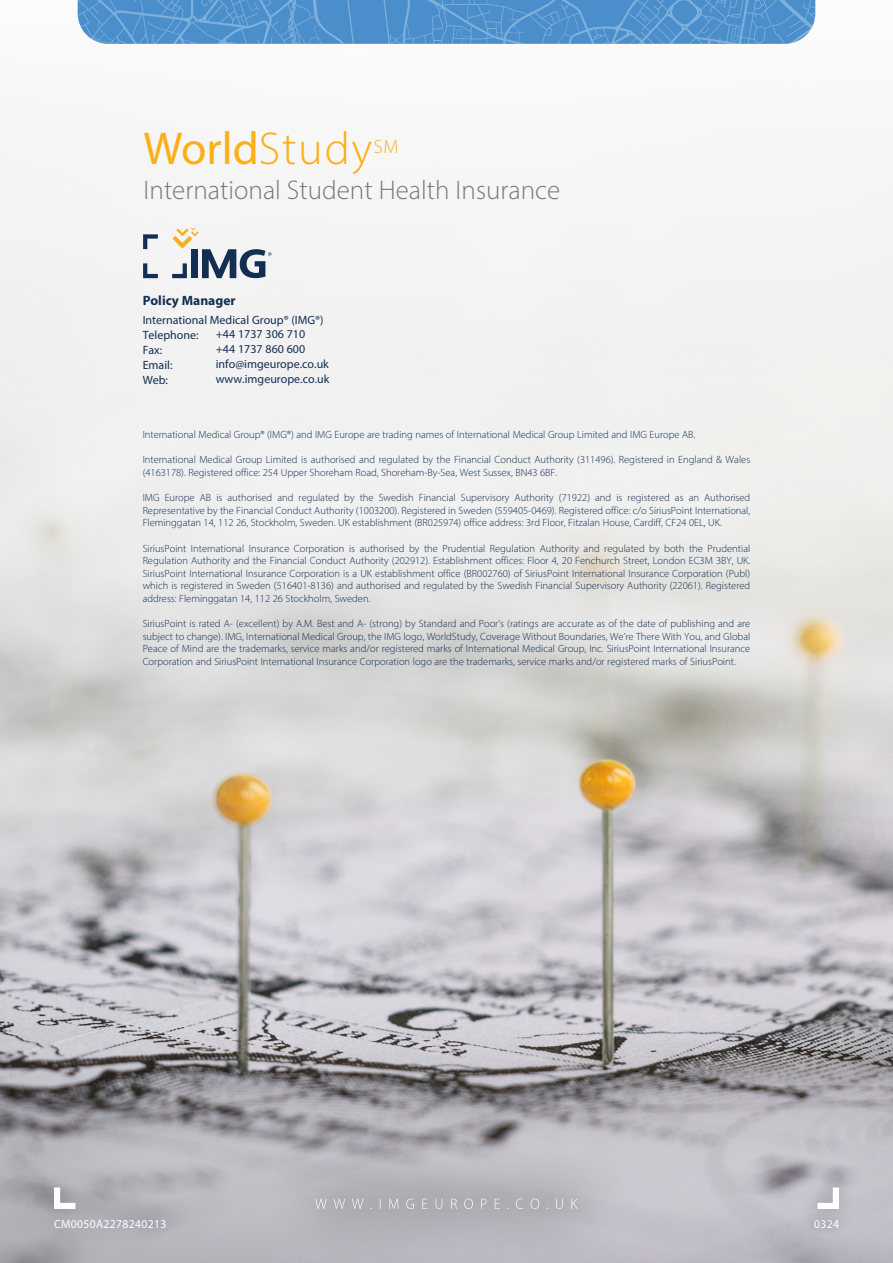
<style>
.page{position:relative;width:893px;height:1263px;background:#fff}
.page>*{position:absolute;margin:0;border:0;box-sizing:border-box;transform-origin:0 0}
.t1{font:46.2px "Myriad Pro";color:#fcaf17}
.t2{font:300 27px "Myriad Pro";color:#77787b}
.t3{font:300 19.2px "Myriad Pro";color:#fcaf17}
.t4{font:700 13.5px "Myriad Pro";color:#132e52}
.t5{font:12px/15px "Myriad Pro";color:#132e52}
.t6{font:12px "Myriad Pro";letter-spacing:.03em;color:#fff}
.t7{font:300 10.5px/12.6px "Myriad Pro";color:#132e52;text-align:justify}
.s1{font-weight:300}
</style>
<div class="page">
<img style="left:0;top:0;width:893px;height:1263px">
<svg style="left:78px;top:0;width:737px;height:45px;background:#5896cf"></svg>
<svg style="left:143px;top:234px;width:15px;height:15px"></svg>
<svg style="left:143px;top:263px;width:15px;height:15px"></svg>
<svg style="left:172px;top:227px;width:99px;height:51px"></svg>
<div style="left:32px;top:1202px;width:147px;height:45px;background:#b1b0b8"></div>
<div style="left:802px;top:1212px;width:40px;height:24px;background:#bab9c1"></div>
<div style="left:31px;top:1170px;width:822px;height:57px;background:#000;opacity:.37"></div>
<svg style="left:817px;top:1187px;width:22px;height:22px"></svg>
<svg style="left:54px;top:1187px;width:21px;height:22px"></svg>
<div style="left:262px;top:1143px;width:369px;height:120px;background:#000;opacity:.35"></div>
<svg style="left:315px;top:1198px;width:263px;height:11px;background:#b5b5ba"></svg>
<h1 class="t1" style="left:143px;top:120px;width:230px">World<span class="s1">Study</span></h1>
<h3 class="t3" style="left:374px;top:135px;width:26px">SM</h3>
<h2 class="t2" style="left:143px;top:173px;width:418px">International Student Health Insurance</h2>
<p class="t4" style="left:143px;top:291px;width:94px">Policy Manager</p>
<p class="t5" style="left:143px;top:312px;width:182px">International Medical Group® (IMG®)<br>Telephone:<br>Fax:<br>Email:<br>Web:</p>
<p class="t5" style="left:216px;top:326px;width:115px">+44 1737 306 710<br>+44 1737 860 600 info@imgeurope.co.uk www.imgeurope.co.uk</p>
<p class="t7" style="left:143px;top:428px;width:554px">International Medical Group® (IMG®) and IMG Europe are trading names of International Medical Group Limited and IMG Europe AB.</p>
<p class="t7" style="left:143px;top:453px;width:609px">International Medical Group Limited is authorised and regulated by the Financial Conduct Authority (311496). Registered in England &amp; Wales (4163178). Registered office: 254 Upper Shoreham Road, Shoreham-By-Sea, West Sussex, BN43 6BF.</p>
<p class="t7" style="left:143px;top:491px;width:609px">IMG Europe AB is authorised and regulated by the Swedish Financial Supervisory Authority (71922) and is registered as an Authorised Representative by the Financial Conduct Authority (1003200). Registered in Sweden (559405-0469). Registered office: c/o SiriusPoint International, Fleminggatan 14, 112 26, Stockholm, Sweden. UK establishment (BR025974) office address: 3rd Floor, Fitzalan House, Cardiff, CF24 0EL, UK.</p>
<p class="t7" style="left:143px;top:542px;width:609px">SiriusPoint International Insurance Corporation is authorised by the Prudential Regulation Authority and regulated by both the Prudential Regulation Authority and the Financial Conduct Authority (202912). Establishment offices: Floor 4, 20 Fenchurch Street, London EC3M 3BY, UK.<br>SiriusPoint International Insurance Corporation is a UK establishment office (BR002760) of SiriusPoint International Insurance Corporation (Publ) which is registered in Sweden (516401-8136) and authorised and regulated by the Swedish Financial Supervisory Authority (22061). Registered address: Fleminggatan 14, 112 26 Stockholm, Sweden.</p>
<p class="t7" style="left:143px;top:617px;width:609px">SiriusPoint is rated A- (excellent) by A.M. Best and A- (strong) by Standard and Poor’s (ratings are accurate as of the date of publishing and are subject to change). IMG, International Medical Group, the IMG logo, WorldStudy, Coverage Without Boundaries, We’re There With You, and Global Peace of Mind are the trademarks, service marks and/or registered marks of International Medical Group, Inc. SiriusPoint International Insurance Corporation and SiriusPoint International Insurance Corporation logo are the trademarks, service marks and/or registered marks of SiriusPoint.</p>
<p class="t6" style="left:54px;top:1217px;width:114px">CM0050A2278240213</p>
<p class="t6" style="left:814px;top:1217px;width:26px">0324</p>
</div>
